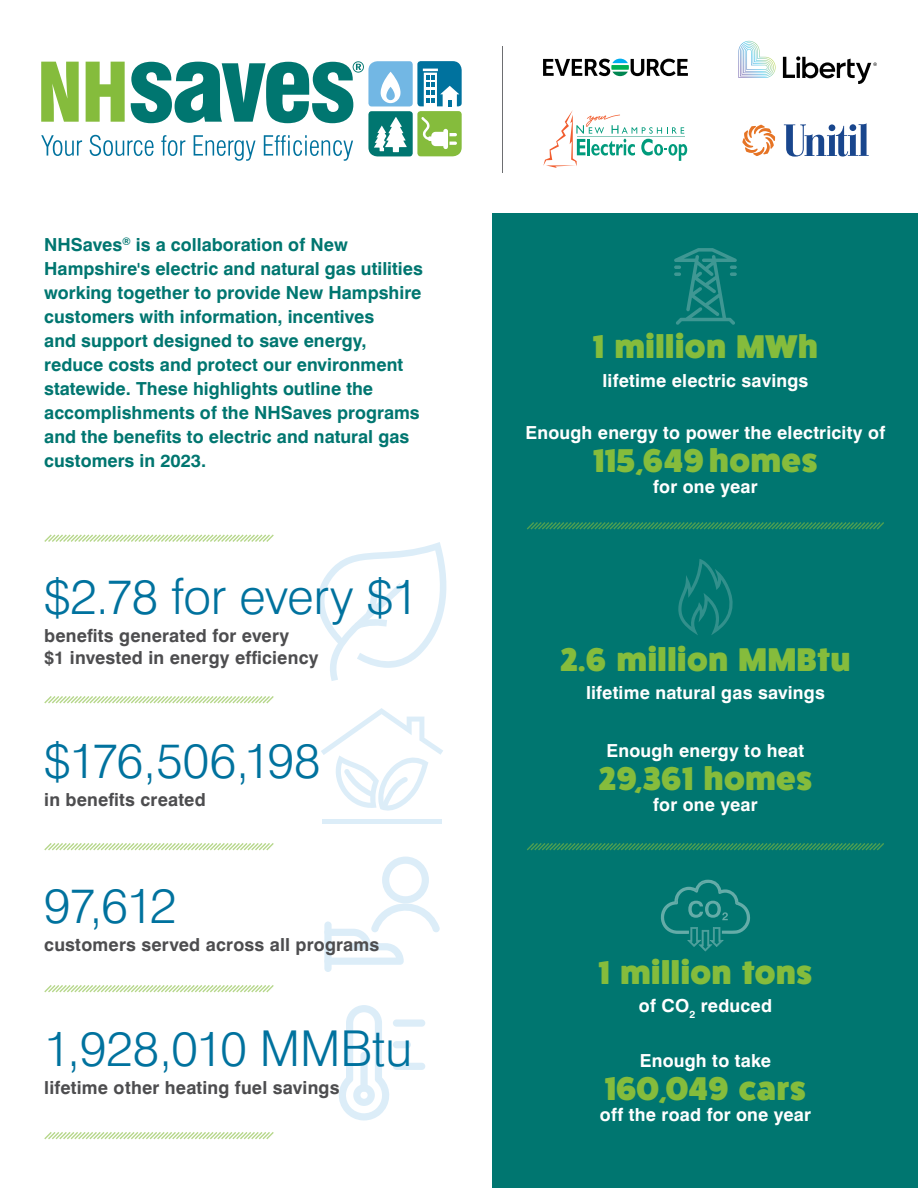
<style>
.page{position:relative;width:918px;height:1188px;background:#fff}
.page>*{position:absolute;margin:0;border:0;box-sizing:border-box;transform-origin:0 0}
.t1{font:300 49.5px "Swiss 721 BT";letter-spacing:-.005em;color:#00729e}
.t2{font:800 33px "Fat Frank";letter-spacing:.02em;color:#85bc3c}
.t3{font:700 18px/24px "Swiss 721 BT";color:#007670}
.t4{font:700 18px "Swiss 721 BT";letter-spacing:.01em;color:#fff}
.t5{font:700 18px/21.6px "Swiss 721 BT";letter-spacing:.01em;color:#4d4d4f}
</style>
<div class="page">
<div style="left:324px;top:921px;width:8px;height:51px;background:#dcedf8;border-radius:4px"></div>
<svg style="left:324px;top:857px;width:116px;height:108px"></svg>
<svg style="left:317px;top:542px;width:130px;height:139px"></svg>
<div style="left:322px;top:819px;width:120px;height:5px;background:#dcedf8"></div>
<svg style="left:321px;top:708px;width:122px;height:103px"></svg>
<div style="left:493px;top:213px;width:425px;height:975px;background:#007670"></div>
<svg style="left:44px;top:534px;width:230px;height:8px"></svg>
<svg style="left:44px;top:696px;width:230px;height:8px"></svg>
<svg style="left:44px;top:843px;width:230px;height:8px"></svg>
<svg style="left:44px;top:1132px;width:230px;height:8px"></svg>
<svg style="left:44px;top:985px;width:230px;height:8px"></svg>
<svg style="left:674px;top:248px;width:63px;height:77px"></svg>
<svg style="left:527px;top:522px;width:357px;height:8px"></svg>
<svg style="left:527px;top:843px;width:357px;height:8px"></svg>
<svg style="left:678px;top:559px;width:55px;height:76px"></svg>
<hr style="left:502px;top:47px;width:1px;height:126px;background:#6d6e71">
<svg style="left:784px;top:123px;width:85px;height:34px"></svg>
<svg style="left:742px;top:125px;width:33px;height:31px"></svg>
<svg style="left:543px;top:110px;width:144px;height:58px"></svg>
<svg style="left:543px;top:59px;width:145px;height:17px"></svg>
<svg style="left:41px;top:61px;width:421px;height:100px"></svg>
<svg style="left:738px;top:41px;width:38px;height:37px"></svg>
<svg style="left:783px;top:56px;width:94px;height:28px"></svg>
<svg style="left:660px;top:880px;width:90px;height:71px"></svg>
<svg style="left:339px;top:1005px;width:50px;height:115px"></svg>
<div style="left:393px;top:1019px;width:32px;height:8px;background:#dcedf8;border-radius:4px"></div>
<div style="left:393px;top:1041px;width:18px;height:7px;background:#dcedf8;border-radius:4px"></div>
<div style="left:393px;top:1063px;width:32px;height:7px;background:#dcedf8;border-radius:4px"></div>
<p class="t3" style="left:44px;top:233px;width:380px">NHSaves<sup>®</sup> is a collaboration of New Hampshire's electric and natural gas utilities working together to provide New Hampshire customers with information, incentives<br>and support designed to save energy, reduce costs and protect our environment statewide. These highlights outline the accomplishments of the NHSaves programs and the benefits to electric and natural gas customers in 2023.</p>
<h1 class="t1" style="left:44px;top:566px;width:376px">$2.78 for every $1</h1>
<p class="t5" style="left:44px;top:625px;width:276px">benefits generated for every<br>$1 invested in energy efficiency</p>
<h1 class="t1" style="left:44px;top:730px;width:278px">$176,506,198</h1>
<p class="t5" style="left:44px;top:789px;width:163px">in benefits created</p>
<h1 class="t1" style="left:44px;top:875px;width:134px">97,612</h1>
<p class="t5" style="left:44px;top:934px;width:337px">customers served across all programs</p>
<h1 class="t1" style="left:44px;top:1018px;width:370px">1,928,010 MMBtu</h1>
<p class="t5" style="left:44px;top:1077px;width:297px">lifetime other heating fuel savings</p>
<h2 class="t2" style="left:593px;top:329px;width:226px">1 million MWh</h2>
<p class="t4" style="left:603px;top:369px;width:207px">lifetime electric savings</p>
<p class="t4" style="left:526px;top:421px;width:361px">Enough energy to power the electricity of</p>
<h2 class="t2" style="left:594px;top:442px;width:225px">115,649 homes</h2>
<p class="t4" style="left:653px;top:475px;width:106px">for one year</p>
<h2 class="t2" style="left:561px;top:641px;width:291px">2.6 million MMBtu</h2>
<p class="t4" style="left:586px;top:682px;width:240px">lifetime natural gas savings</p>
<p class="t4" style="left:607px;top:740px;width:199px">Enough energy to heat</p>
<h2 class="t2" style="left:599px;top:760px;width:215px">29,361 homes</h2>
<p class="t4" style="left:653px;top:794px;width:106px">for one year</p>
<h2 class="t2" style="left:599px;top:954px;width:215px">1 million tons</h2>
<p class="t4" style="left:639px;top:995px;width:135px">of CO<sub>2</sub> reduced</p>
<p class="t4" style="left:640px;top:1049px;width:133px">Enough to take</p>
<h2 class="t2" style="left:605px;top:1070px;width:202px">160,049 cars</h2>
<p class="t4" style="left:600px;top:1103px;width:213px">off the road for one year</p>
</div>
